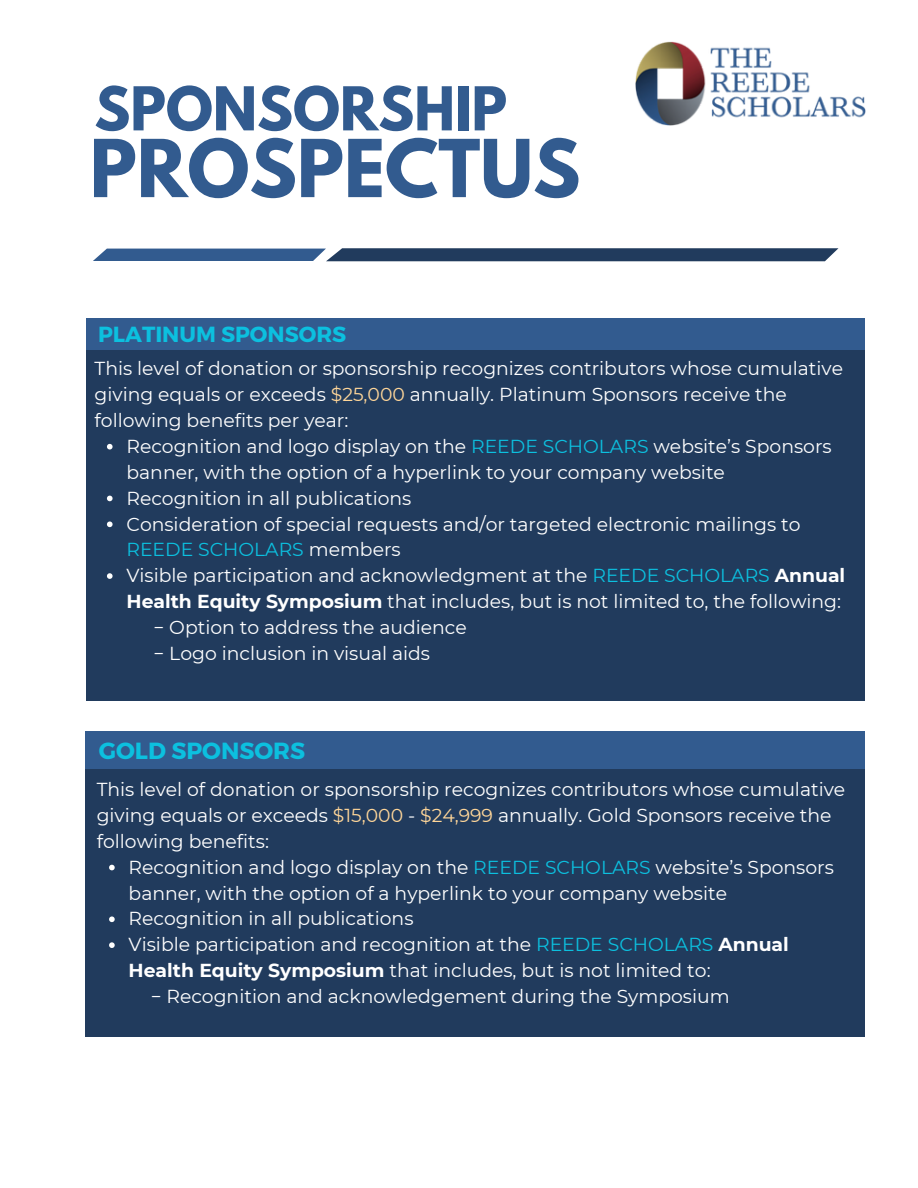
<style>
.page{position:relative;width:918px;height:1188px;background:#fff}
.page>*{position:absolute;margin:0;border:0;box-sizing:border-box;transform-origin:0 0}
.t1{font:700 70.65px "League Spartan";color:#325b8f}
.t2{font:700 53.55px "League Spartan";color:#325b8f}
.t3{font:700 23.4px "Montserrat";color:#0cc0df}
.t4{font:700 21.9px "Montserrat";color:#0cc0df}
.t5{font:18.75px/25.8px "Montserrat";color:#fff}
.s1{color:#ffd699}
.s2{color:#0cc0df}
.s3{font-weight:700}
</style>
<div class="page">
<div style="left:86px;top:318px;width:778px;height:40px;background:#325b8f"></div>
<div style="left:86px;top:732px;width:779px;height:39px;background:#325b8f"></div>
<svg style="left:93px;top:248px;width:746px;height:13px;background:#335075"></svg>
<div style="left:86px;top:351px;width:778px;height:350px;background:#213b5d"></div>
<div style="left:86px;top:769px;width:779px;height:268px;background:#213b5d"></div>
<img style="left:635px;top:42px;width:231px;height:84px">
<svg style="left:107px;top:444px;width:6px;height:6px"></svg>
<svg style="left:107px;top:496px;width:6px;height:5px"></svg>
<svg style="left:107px;top:522px;width:6px;height:5px"></svg>
<svg style="left:107px;top:573px;width:6px;height:6px"></svg>
<svg style="left:109px;top:865px;width:6px;height:5px"></svg>
<svg style="left:109px;top:916px;width:6px;height:6px"></svg>
<svg style="left:109px;top:942px;width:6px;height:6px"></svg>
<h2 class="t2" style="left:94px;top:82px;width:414px">SPONSORSHIP</h2>
<h1 class="t1" style="left:90px;top:134px;width:492px">PROSPECTUS</h1>
<p class="t4" style="left:98px;top:320px;width:250px">PLATINUM SPONSORS</p>
<p class="t5" style="left:95px;top:356px;width:750px">This level of donation or sponsorship recognizes contributors whose cumulative giving equals or exceeds <span class="s1">$25,000</span> annually. Platinum Sponsors receive the following benefits per year:</p>
<p class="t5" style="left:127px;top:433px;width:707px">Recognition and logo display on the <span class="s2">REEDE SCHOLARS</span> website’s Sponsors banner, with the option of a hyperlink to your company website</p>
<p class="t5" style="left:127px;top:485px;width:286px">Recognition in all publications</p>
<p class="t5" style="left:127px;top:511px;width:676px">Consideration of special requests and/or targeted electronic mailings to<br><span class="s2">REEDE SCHOLARS</span> members</p>
<p class="t5" style="left:127px;top:563px;width:720px">Visible participation and acknowledgment at the <span class="s2">REEDE SCHOLARS</span> <span class="s3">Annual<br>Health Equity Symposium</span> that includes, but is not limited to, the following:</p>
<p class="t5" style="left:154px;top:614px;width:315px">− Option to address the audience</p>
<p class="t5" style="left:154px;top:640px;width:278px">− Logo inclusion in visual aids</p>
<h3 class="t3" style="left:99px;top:736px;width:208px">GOLD SPONSORS</h3>
<h3 class="t5" style="left:97px;top:776px;width:750px">This level of donation or sponsorship recognizes contributors whose cumulative giving equals or exceeds <span class="s1">$15,000</span> - <span class="s1">$24,999</span> annually. Gold Sponsors receive the following benefits:</h3>
<p class="t5" style="left:129px;top:854px;width:707px">Recognition and logo display on the <span class="s2">REEDE SCHOLARS</span> website’s Sponsors banner, with the option of a hyperlink to your company website</p>
<p class="t5" style="left:129px;top:906px;width:286px">Recognition in all publications</p>
<p class="t5" style="left:129px;top:932px;width:662px">Visible participation and recognition at the <span class="s2">REEDE SCHOLARS</span> <span class="s3">Annual<br>Health Equity Symposium</span> that includes, but is not limited to:</p>
<p class="t5" style="left:151px;top:983px;width:580px">− Recognition and acknowledgement during the Symposium</p>
</div>
